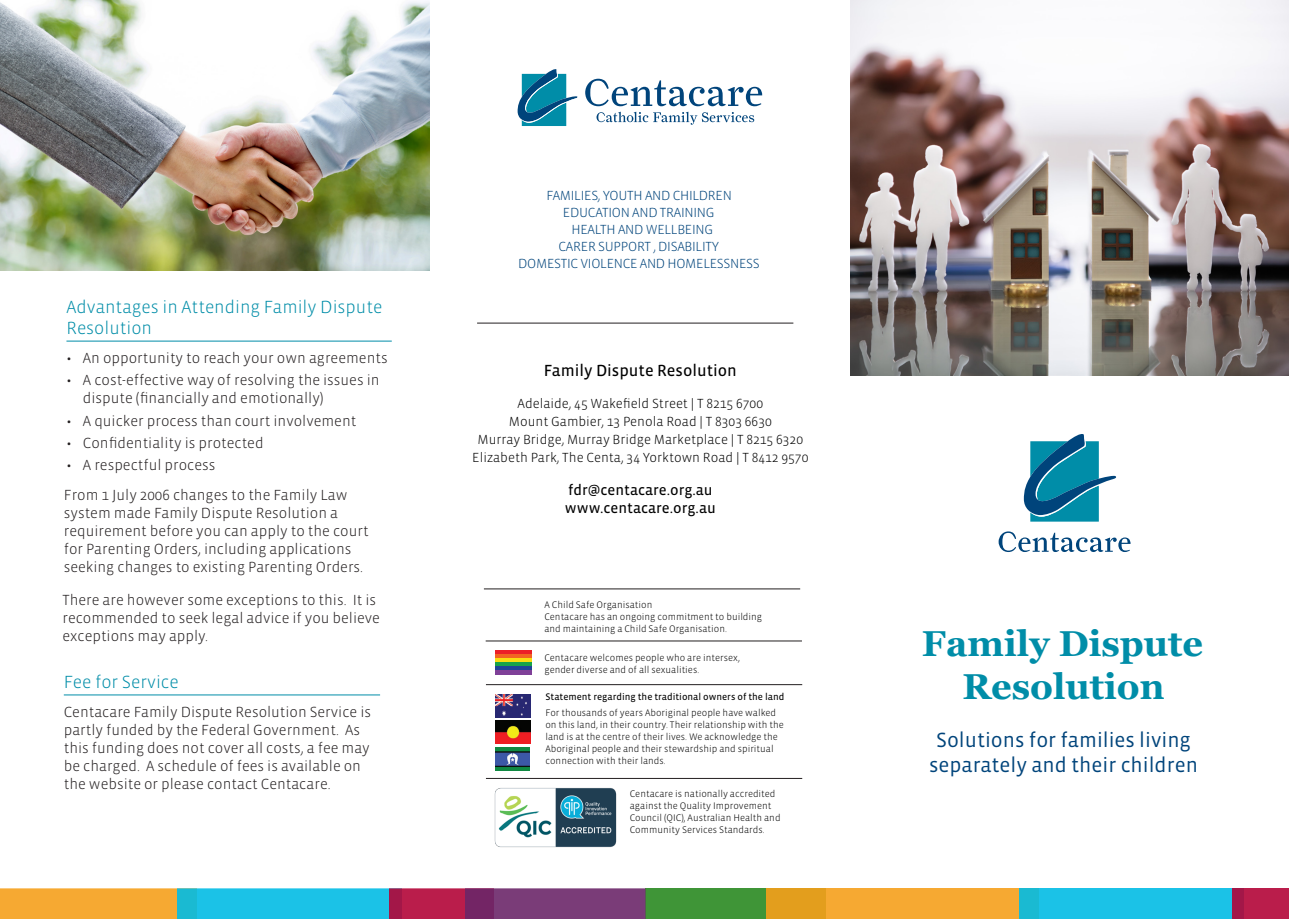
<style>
.page{position:relative;width:1289px;height:919px;background:#fff}
.page>*{position:absolute;margin:0;border:0;box-sizing:border-box;transform-origin:0 0}
.Program_Title_Teal{font:700 36px "Georgia";color:#008da8}
.Cover_-_Sub_Title{font:21px/25.5px "Vista Sans OT";color:#00447b;text-align:center}
.Heading_-_Drk_Blue{font:300 18px/21px "Vista Sans OT";color:#008da8}
.Back_information_-_W{font:16.5px "Vista Sans OT";color:#000}
.Body_copy{font:300 15px/18px "Vista Sans OT";color:#231f20}
.Back_information_-_W-2{font:15px "Vista Sans OT";color:#000}
.t1{font:300 13.5px "Vista Sans OT";color:#000}
.t2{font:300 13.5px "Vista Sans OT";letter-spacing:-.02em;color:#00447b}
.Small_fonts_light{font:300 9.75px/12px "Vista Sans OT";color:#000}
.Small_fonts_bold_-_B{font:300 9.75px/12px "Vista Sans OT";color:#000}
.Small_fonts_bold_-_B-2{font:9.75px "Vista Sans OT";color:#000}
</style>
<div class="page">
<svg style="left:517px;top:69px;width:61px;height:57px"></svg>
<svg style="left:585px;top:79px;width:177px;height:27px"></svg>
<svg style="left:596px;top:112px;width:158px;height:13px"></svg>
<div style="left:645px;top:888px;width:181px;height:30px;background:#3f9537"></div>
<div style="left:766px;top:888px;width:273px;height:30px;background:linear-gradient(to right,#e7a122,#fdad3a)"></div>
<svg style="left:1019px;top:888px;width:212px;height:30px;background:#1ac1e5"></svg>
<div style="left:1231px;top:888px;width:57px;height:30px;background:linear-gradient(to right,#a91849,#c11f4c)"></div>
<div style="left:0;top:888px;width:197px;height:30px;background:#f6a932"></div>
<svg style="left:177px;top:888px;width:213px;height:30px;background:#1ec1e4"></svg>
<svg style="left:390px;top:888px;width:75px;height:30px;background:#b61e4c"></svg>
<div style="left:465px;top:888px;width:180px;height:30px;background:linear-gradient(to right,#762f6d,#7c417c)"></div>
<hr style="left:477px;top:323px;width:316px;height:1px;background:#231f20">
<svg style="left:998px;top:531px;width:132px;height:21px"></svg>
<svg style="left:1023px;top:434px;width:93px;height:87px"></svg>
<img style="left:850px;top:0;width:438px;height:375px">
<hr style="left:66px;top:341px;width:326px;height:1px;background:#008da8">
<img style="left:0;top:0;width:429px;height:270px">
<hr style="left:64px;top:694px;width:316px;height:1px;background:#008da8">
<hr style="left:484px;top:588px;width:316px;height:1px;background:#231f20">
<hr style="left:485px;top:640px;width:317px;height:1px;background:#231f20">
<hr style="left:495px;top:650px;width:36px;height:4px;background:#ec1f27">
<hr style="left:495px;top:654px;width:36px;height:4px;background:#f26522">
<hr style="left:495px;top:658px;width:36px;height:4px;background:#fade13">
<hr style="left:495px;top:662px;width:36px;height:4px;background:#18a34a">
<hr style="left:495px;top:666px;width:36px;height:4px;background:#204398">
<hr style="left:495px;top:670px;width:36px;height:4px;background:#7f4098">
<img style="left:495px;top:694px;width:36px;height:23px">
<img style="left:495px;top:720px;width:35px;height:23px">
<img style="left:495px;top:747px;width:35px;height:23px">
<hr style="left:486px;top:778px;width:316px;height:1px;background:#231f20">
<hr style="left:486px;top:684px;width:316px;height:1px;background:#231f20">
<img style="left:494px;top:788px;width:123px;height:60px">
<p class="Heading_-_Drk_Blue" style="left:66px;top:297px;width:317px">Advantages in Attending Family Dispute<br>Resolution</p>
<p class="Body_copy" style="left:66px;top:349px;width:323px">• An opportunity to reach your own agreements</p>
<p class="Body_copy" style="left:83px;top:371px;width:298px;text-indent:-16px">• A cost-effective way of resolving the issues in dispute (financially and emotionally)</p>
<p class="Body_copy" style="left:66px;top:412px;width:291px">• A quicker process than court involvement</p>
<p class="Body_copy" style="left:66px;top:434px;width:199px">• Confidentiality is protected</p>
<p class="Body_copy" style="left:66px;top:456px;width:150px">• A respectful process</p>
<p class="Body_copy" style="left:64px;top:486px;width:306px">From 1 July 2006 changes to the Family Law system made Family Dispute Resolution a requirement before you can apply to the court for Parenting Orders, including applications seeking changes to existing Parenting Orders.</p>
<p class="Body_copy" style="left:62px;top:591px;width:319px">There are however some exceptions to this. It is recommended to seek legal advice if you believe exceptions may apply.</p>
<p class="Heading_-_Drk_Blue" style="left:64px;top:672px;width:117px">Fee for Service</p>
<p class="Body_copy" style="left:64px;top:703px;width:309px">Centacare Family Dispute Resolution Service is partly funded by the Federal Government. As this funding does not cover all costs, a fee may be charged. A schedule of fees is available on the website or please contact Centacare.</p>
<p class="t2" style="left:546px;top:188px;width:187px">FAMILIES, YOUTH AND CHILDREN</p>
<p class="t2" style="left:563px;top:205px;width:153px">EDUCATION AND TRAINING</p>
<p class="t2" style="left:571px;top:222px;width:143px">HEALTH AND WELLBEING</p>
<p class="t2" style="left:518px;top:256px;width:243px">DOMESTIC VIOLENCE AND HOMELESSNESS</p>
<p class="t2" style="left:558px;top:239px;width:162px">CARER SUPPORT , DISABILITY</p>
<p class="Back_information_-_W" style="left:544px;top:361px;width:195px">Family Dispute Resolution</p>
<p class="t1" style="left:517px;top:396px;width:247px">Adelaide, 45 Wakefield Street | T 8215 6700</p>
<p class="t1" style="left:509px;top:414px;width:264px">Mount Gambier, 13 Penola Road | T 8303 6630</p>
<p class="t1" style="left:477px;top:432px;width:327px">Murray Bridge, Murray Bridge Marketplace | T 8215 6320</p>
<p class="t1" style="left:472px;top:450px;width:338px">Elizabeth Park, The Centa, 34 Yorktown Road | T 8412 9570</p>
<p class="Back_information_-_W-2" style="left:568px;top:481px;width:146px">fdr@centacare.org.au</p>
<p class="Back_information_-_W-2" style="left:565px;top:499px;width:152px">www.centacare.org.au</p>
<p class="Small_fonts_light" style="left:544px;top:598px;width:219px">A Child Safe Organisation<br>Centacare has an ongoing commitment to building and maintaining a Child Safe Organisation.</p>
<p class="Small_fonts_bold_-_B" style="left:544px;top:651px;width:197px">Centacare welcomes people who are intersex, gender diverse and of all sexualities.</p>
<p class="Small_fonts_light" style="left:545px;top:707px;width:240px">For thousands of years Aboriginal people have walked on this land, in their country. Their relationship with the land is at the centre of their lives. We acknowledge the Aboriginal people and their stewardship and spiritual connection with their lands.</p>
<p class="Small_fonts_bold_-_B-2" style="left:545px;top:691px;width:240px">Statement regarding the traditional owners of the land</p>
<p class="Small_fonts_light" style="left:629px;top:787px;width:152px">Centacare is nationally accredited against the Quality Improvement Council (QIC), Australian Health and Community Services Standards.</p>
<p class="Program_Title_Teal" style="left:922px;top:620px;width:282px">Family Dispute</p>
<p class="Program_Title_Teal" style="left:962px;top:663px;width:204px">Resolution</p>
<p class="Cover_-_Sub_Title" style="left:929px;top:727px;width:270px">Solutions for families living separately and their children</p>
</div>
